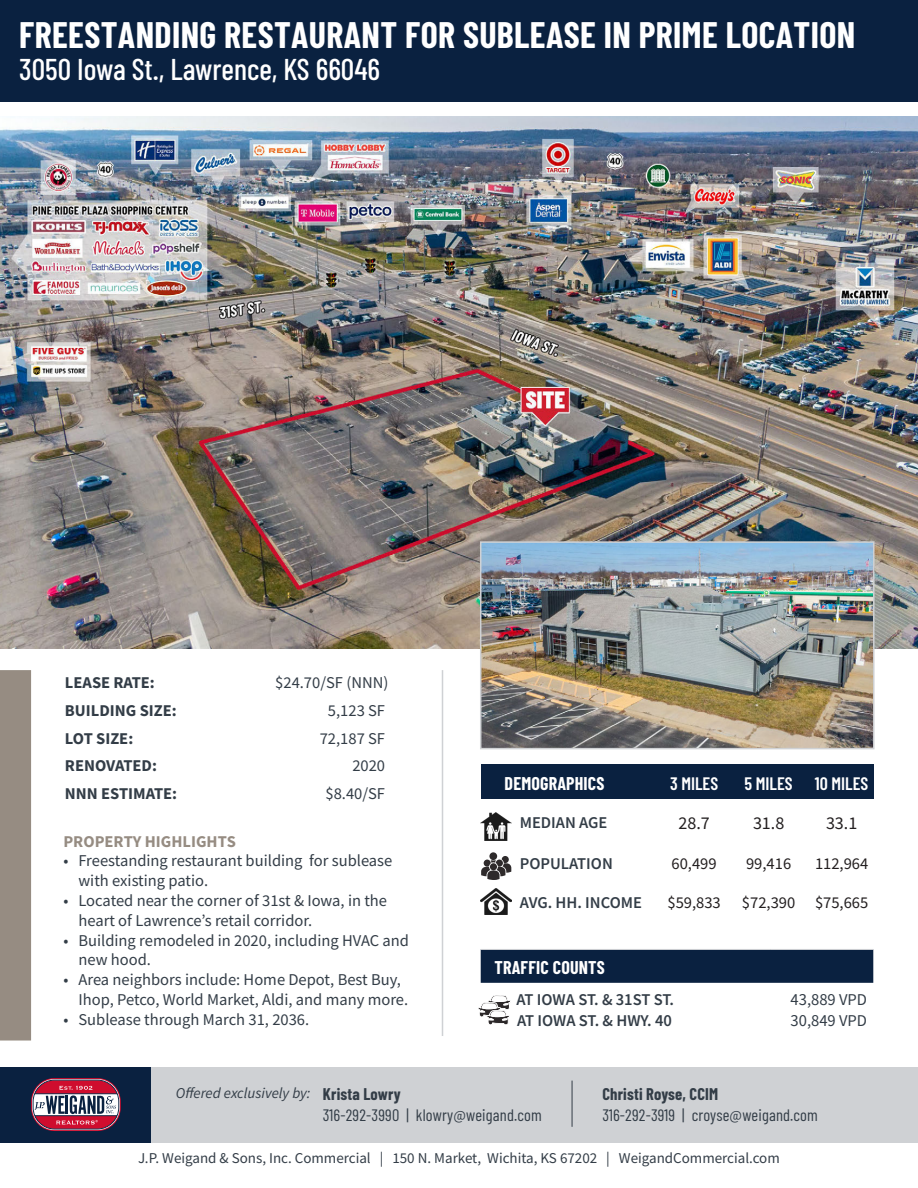
<style>
.page{position:relative;width:918px;height:1188px;background:#fff}
.page>*{position:absolute;margin:0;border:0;box-sizing:border-box;transform-origin:0 0}
.t1{font:700 36px "Barlow Condensed";letter-spacing:.01em;color:#fff}
.t2{font:500 30px "Barlow Condensed";color:#fff}
.t3{font:700 18px "Barlow Condensed";letter-spacing:.01em;color:#fff}
.t4{font:600 18px "Barlow Condensed";color:#fff}
.t5{font:18px "Source Sans Pro";color:#231f20}
.t6{font:16.5px/19.8px "Source Sans Pro";color:#333d47}
.t7{font:600 16.5px/21px "Source Sans Pro";color:#333d47}
.t8{font:16.5px "Barlow Condensed";letter-spacing:.01em;color:#333d47}
.t9{font:700 16.5px/27.5px "Source Sans Pro";color:#333d47}
.t10{font:16.5px "Source Sans Pro";color:#231f20}
.t11{font:700 16.5px "Barlow Condensed";letter-spacing:.01em;color:#333d47}
.t12{font:700 16.5px "Source Sans Pro";color:#968c82}
.t13{font:15px "Source Sans Pro";color:#333d47}
.t14{font:italic 15px "Source Sans Pro";color:#333d47}
</style>
<div class="page">
<div style="left:481px;top:764px;width:393px;height:35px;background:#0a2140"></div>
<hr style="left:442px;top:670px;width:1px;height:366px;background:#cfd1d4">
<div style="left:0;top:670px;width:31px;height:371px;background:#968c82"></div>
<div style="left:481px;top:950px;width:392px;height:33px;background:#0a2140"></div>
<hr style="left:481px;top:949px;width:289px;height:1px;background:#cfd1d4">
<hr style="left:770px;top:949px;width:103px;height:1px;background:#cfd1d4">
<svg style="left:478px;top:995px;width:33px;height:30px"></svg>
<img style="left:480px;top:812px;width:31px;height:28px">
<img style="left:480px;top:888px;width:31px;height:27px">
<svg style="left:481px;top:852px;width:30px;height:28px"></svg>
<img style="left:0;top:116px;width:918px;height:533px">
<img style="left:483px;top:544px;width:389px;height:202px">
<div style="left:480px;top:541px;width:395px;height:208px;border:2px solid #cfd1d4"></div>
<div style="left:0;top:1067px;width:156px;height:75px;background:#0a2140"></div>
<svg style="left:31px;top:1078px;width:90px;height:53px"></svg>
<svg style="left:33px;top:1080px;width:86px;height:50px"></svg>
<div style="left:151px;top:1067px;width:767px;height:75px;background:#cfd1d4"></div>
<div style="left:0;top:0;width:918px;height:102px;background:#0a2140"></div>
<hr style="left:572px;top:1081px;width:1px;height:46px;background:#333d47">
<h1 class="t1" style="left:19px;top:9px;width:837px">FREESTANDING RESTAURANT FOR SUBLEASE IN PRIME LOCATION</h1>
<h2 class="t2" style="left:19px;top:48px;width:362px">3050 Iowa St., Lawrence, KS 66046</h2>
<p class="t9" style="left:65px;top:669px;width:114px">LEASE RATE:<br>BUILDING SIZE:<br>LOT SIZE:<br>RENOVATED:<br>NNN ESTIMATE:</p>
<p class="t6" style="left:275px;top:669px;width:115px;line-height:27.5px;text-align:right">$24.70/SF (NNN)<br>5,123 SF<br>72,187 SF<br>2020<br>$8.40/SF</p>
<p class="t12" style="left:63px;top:830px;width:174px">PROPERTY HIGHLIGHTS</p>
<p class="t6" style="left:78px;top:851px;width:315px;text-indent:-15px">• Freestanding restaurant building for sublease with existing patio.</p>
<p class="t6" style="left:78px;top:891px;width:310px;text-indent:-15px">• Located near the corner of 31st &amp; Iowa, in the heart of Lawrence’s retail corridor.</p>
<p class="t6" style="left:78px;top:930px;width:332px;text-indent:-15px">• Building remodeled in 2020, including HVAC and new hood.</p>
<p class="t6" style="left:78px;top:970px;width:331px;text-indent:-15px">• Area neighbors include: Home Depot, Best Buy,<br>Ihop, Petco, World Market, Aldi, and many more.</p>
<p class="t6" style="left:63px;top:1009px;width:247px">• Sublease through March 31, 2036.</p>
<p class="t3" style="left:505px;top:771px;width:101px">DEMOGRAPHICS</p>
<p class="t4" style="left:670px;top:770px;width:50px">3 MILES</p>
<p class="t4" style="left:745px;top:770px;width:125px">5 MILES 10 MILES</p>
<p class="t7" style="left:520px;top:812px;width:89px">MEDIAN AGE</p>
<p class="t5" style="left:678px;top:811px;width:33px">28.7</p>
<p class="t5" style="left:753px;top:811px;width:33px">31.8</p>
<p class="t5" style="left:826px;top:811px;width:33px">33.1</p>
<p class="t7" style="left:520px;top:853px;width:95px">POPULATION</p>
<p class="t10" style="left:672px;top:853px;width:47px">60,499</p>
<p class="t10" style="left:746px;top:853px;width:47px">99,416</p>
<p class="t10" style="left:815px;top:853px;width:55px">112,964</p>
<p class="t7" style="left:520px;top:892px;width:124px">AVG. HH. INCOME</p>
<p class="t10" style="left:667px;top:892px;width:55px">$59,833</p>
<p class="t10" style="left:742px;top:892px;width:128px">$72,390 $75,665</p>
<p class="t3" style="left:495px;top:954px;width:112px">TRAFFIC COUNTS</p>
<p class="t7" style="left:516px;top:989px;width:159px">AT IOWA ST. &amp; 31ST ST.<br>AT IOWA ST. &amp; HWY. 40</p>
<p class="t6" style="left:791px;top:989px;width:78px;line-height:21px">43,889 VPD<br>30,849 VPD</p>
<p class="t14" style="left:176px;top:1083px;width:136px">Offered exclusively by:</p>
<p class="t11" style="left:323px;top:1082px;width:79px">Krista Lowry</p>
<p class="t8" style="left:323px;top:1103px;width:220px">316-292-3990 | klowry@weigand.com</p>
<p class="t11" style="left:602px;top:1082px;width:117px">Christi Royse, CCIM</p>
<p class="t8" style="left:602px;top:1103px;width:217px">316-292-3919 | croyse@weigand.com</p>
<p class="t13" style="left:138px;top:1149px;width:643px">J.P. Weigand &amp; Sons, Inc. Commercial | 150 N. Market, Wichita, KS 67202 | WeigandCommercial.com</p>
</div>
